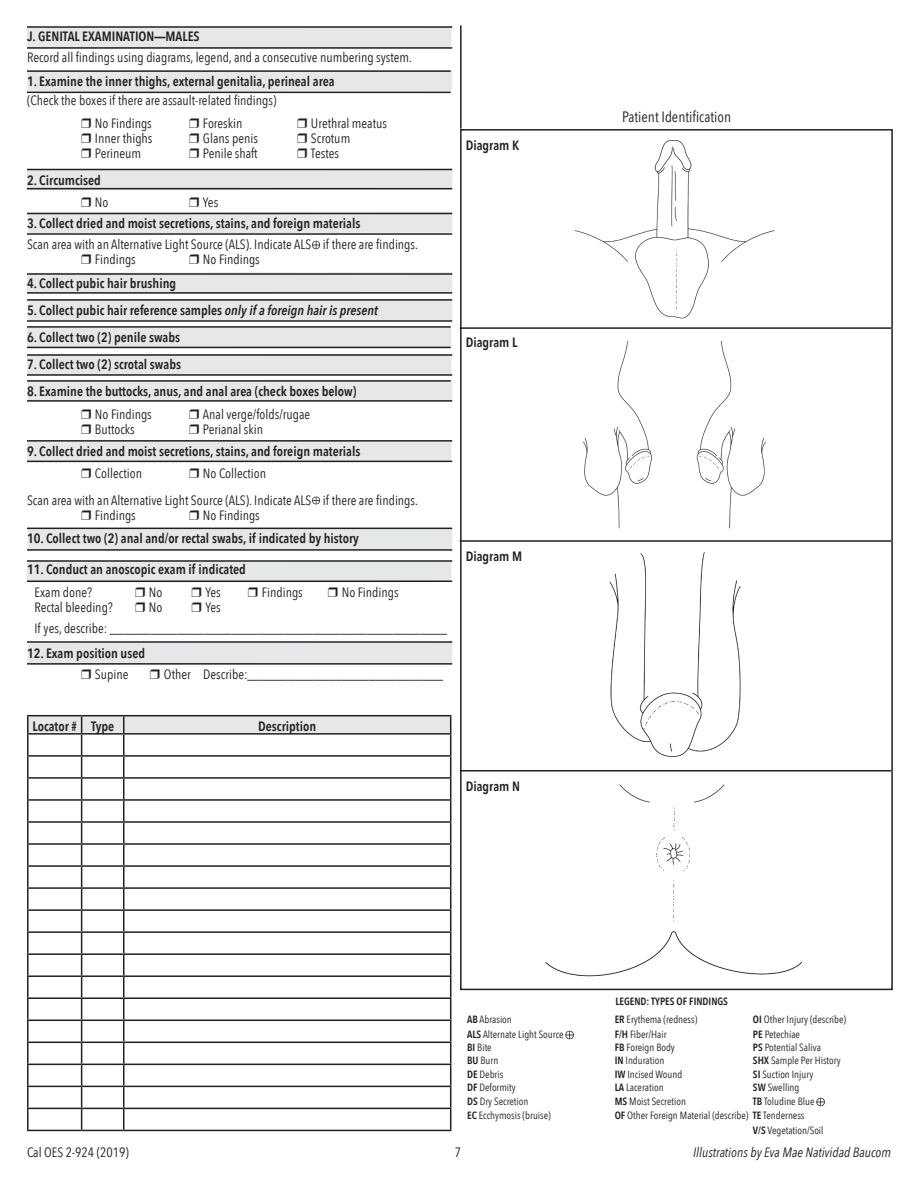
<style>
.page{position:relative;width:918px;height:1188px;background:#fff}
.page>*{position:absolute;margin:0;border:0;box-sizing:border-box;transform-origin:0 0}
.t1{font:15px "Avenir Next Condensed";color:#231f20}
.t2{font:13.5px/15px "Avenir Next Condensed";color:#231f20}
.t3{font:600 13.5px "Avenir Next Condensed";color:#231f20}
.t4{font:italic 13.5px "Avenir Next Condensed";color:#231f20}
.t5{font:10.5px "Avenir Next Condensed";color:#231f20}
.t6{font:600 10.5px "Avenir Next Condensed";color:#231f20}
.s1{font-family:"Arial Narrow";font-weight:700}
.s2{color:#fff}
.s3{font-style:italic}
.s4{font-weight:600}
</style>
<div class="page">
<svg style="left:26px;top:26px;width:427px;height:68px"></svg>
<hr style="left:27px;top:26px;width:425px;height:2px;background:#231f20">
<hr style="left:27px;top:70px;width:424px;height:2px;background:#231f20">
<hr style="left:27px;top:92px;width:424px;height:1px;background:#231f20">
<hr style="left:27px;top:47px;width:425px;height:2px;background:#231f20">
<hr style="left:460px;top:25px;width:2px;height:104px;background:#231f20">
<hr style="left:460px;top:540px;width:431px;height:2px;background:#231f20">
<hr style="left:460px;top:327px;width:431px;height:2px;background:#231f20">
<hr style="left:460px;top:770px;width:431px;height:2px;background:#231f20">
<svg style="left:312px;top:496px;width:9px;height:9px"></svg>
<svg style="left:816px;top:1097px;width:9px;height:10px"></svg>
<svg style="left:565px;top:1030px;width:9px;height:10px"></svg>
<hr style="left:27px;top:715px;width:55px;height:1px;background:#231f20">
<hr style="left:82px;top:715px;width:42px;height:1px;background:#231f20">
<hr style="left:124px;top:715px;width:327px;height:1px;background:#231f20">
<svg style="left:27px;top:716px;width:424px;height:414px"></svg>
<hr style="left:27px;top:1130px;width:55px;height:1px;background:#231f20">
<hr style="left:82px;top:1130px;width:42px;height:1px;background:#231f20">
<hr style="left:124px;top:1130px;width:327px;height:1px;background:#231f20">
<img style="left:609px;top:552px;width:132px;height:206px">
<img style="left:574px;top:140px;width:201px;height:179px">
<img style="left:583px;top:340px;width:183px;height:189px">
<img style="left:545px;top:784px;width:257px;height:193px">
<svg style="left:27px;top:148px;width:446px;height:270px"></svg>
<svg style="left:27px;top:424px;width:435px;height:54px"></svg>
<svg style="left:27px;top:511px;width:446px;height:101px"></svg>
<svg style="left:27px;top:632px;width:435px;height:47px"></svg>
<p class="t3" style="left:27px;top:24px;width:174px">J. GENITAL EXAMINATION<span class="s1">—</span>MALES</p>
<p class="t2" style="left:27px;top:49px;width:387px">Record all findings using diagrams, legend, and a consecutive numbering system.</p>
<p class="t3" style="left:27px;top:69px;width:309px">1. Examine the inner thighs, external genitalia, perineal area</p>
<p class="t2" style="left:27px;top:92px;width:251px">(Check the boxes if there are assault-related findings)</p>
<p class="t2" style="left:95px;top:115px;width:58px">No Findings</p>
<p class="t2" style="left:203px;top:115px;width:41px">Foreskin</p>
<p class="t2" style="left:311px;top:115px;width:77px">Urethral meatus</p>
<p class="t2" style="left:95px;top:130px;width:59px">Inner thighs</p>
<p class="t2" style="left:203px;top:130px;width:56px">Glans penis</p>
<p class="t2" style="left:311px;top:130px;width:41px">Scrotum</p>
<p class="t2" style="left:95px;top:145px;width:48px">Perineum</p>
<p class="t2" style="left:203px;top:145px;width:56px">Penile shaft</p>
<p class="t2" style="left:311px;top:145px;width:30px">Testes</p>
<p class="t3" style="left:27px;top:168px;width:76px">2. Circumcised</p>
<p class="t2" style="left:95px;top:194px;width:15px">No</p>
<p class="t2" style="left:203px;top:194px;width:17px">Yes</p>
<p class="t3" style="left:27px;top:212px;width:335px">3. Collect dried and moist secretions, stains, and foreign materials</p>
<p class="t2" style="left:95px;top:236px;width:325px;text-indent:-68px">Scan area with an Alternative Light Source (ALS). Indicate ALS<span class="s2">+</span> if there are findings.<br>Findings</p>
<p class="t2" style="left:203px;top:251px;width:58px">No Findings</p>
<p class="t3" style="left:27px;top:272px;width:151px">4. Collect pubic hair brushing</p>
<p class="t3" style="left:27px;top:299px;width:352px">5. Collect pubic hair reference samples <span class="s3">only if a foreign hair is present</span></p>
<p class="t3" style="left:27px;top:326px;width:155px">6. Collect two (2) penile swabs</p>
<p class="t3" style="left:27px;top:353px;width:156px">7. Collect two (2) scrotal swabs</p>
<p class="t3" style="left:27px;top:380px;width:331px">8. Examine the buttocks, anus, and anal area (check boxes below)</p>
<p class="t2" style="left:95px;top:406px;width:58px">No Findings</p>
<p class="t2" style="left:203px;top:406px;width:109px">Anal verge/folds/rugae</p>
<p class="t2" style="left:95px;top:421px;width:41px">Buttocks</p>
<p class="t2" style="left:203px;top:421px;width:62px">Perianal skin</p>
<p class="t3" style="left:27px;top:440px;width:335px">9. Collect dried and moist secretions, stains, and foreign materials</p>
<p class="t2" style="left:95px;top:465px;width:49px">Collection</p>
<p class="t2" style="left:203px;top:465px;width:65px">No Collection</p>
<p class="t2" style="left:27px;top:492px;width:393px">Scan area with an Alternative Light Source (ALS). Indicate ALS<span class="s2">+</span> if there are findings.</p>
<p class="t2" style="left:95px;top:507px;width:42px">Findings</p>
<p class="t2" style="left:203px;top:507px;width:58px">No Findings</p>
<p class="t3" style="left:27px;top:526px;width:334px">10. Collect two (2) anal and/or rectal swabs, if indicated by history</p>
<p class="t3" style="left:27px;top:558px;width:220px">11. Conduct an anoscopic exam if indicated</p>
<p class="t2" style="left:34px;top:584px;width:59px">Exam done?</p>
<p class="t2" style="left:149px;top:584px;width:15px">No</p>
<p class="t2" style="left:205px;top:584px;width:17px">Yes</p>
<p class="t2" style="left:262px;top:584px;width:42px">Findings</p>
<p class="t2" style="left:342px;top:584px;width:58px">No Findings</p>
<p class="t2" style="left:34px;top:599px;width:80px">Rectal bleeding?</p>
<p class="t2" style="left:149px;top:599px;width:15px">No</p>
<p class="t2" style="left:205px;top:599px;width:17px">Yes</p>
<p class="t2" style="left:34px;top:620px;width:414px">If yes, describe: __________________________________________________</p>
<p class="t3" style="left:27px;top:642px;width:120px">12. Exam position used</p>
<p class="t2" style="left:95px;top:666px;width:35px">Supine</p>
<p class="t2" style="left:164px;top:666px;width:281px">Other Describe:_____________________________</p>
<p class="t3" style="left:32px;top:714px;width:46px">Locator #</p>
<p class="t3" style="left:91px;top:714px;width:25px">Type</p>
<p class="t3" style="left:258px;top:714px;width:59px">Description</p>
<p class="t3" style="left:466px;top:133px;width:55px">Diagram K</p>
<p class="t3" style="left:466px;top:331px;width:53px">Diagram L</p>
<p class="t3" style="left:466px;top:545px;width:58px">Diagram M</p>
<p class="t3" style="left:466px;top:775px;width:56px">Diagram N</p>
<p class="t1" style="left:622px;top:104px;width:110px">Patient Identification</p>
<p class="t6" style="left:615px;top:992px;width:114px">LEGEND: TYPES OF FINDINGS</p>
<p class="t5" style="left:467px;top:1010px;width:46px"><span class="s4">AB</span> Abrasion</p>
<p class="t5" style="left:615px;top:1010px;width:84px"><span class="s4">ER</span> Erythema (redness)</p>
<p class="t5" style="left:753px;top:1010px;width:95px"><span class="s4">OI</span> Other Injury (describe)</p>
<p class="t5" style="left:467px;top:1025px;width:98px"><span class="s4">ALS</span> Alternate Light Source</p>
<p class="t5" style="left:615px;top:1025px;width:53px"><span class="s4">F/H</span> Fiber/Hair</p>
<p class="t5" style="left:753px;top:1025px;width:49px"><span class="s4">PE</span> Petechiae</p>
<p class="t5" style="left:467px;top:1038px;width:26px"><span class="s4">BI</span> Bite</p>
<p class="t5" style="left:615px;top:1038px;width:62px"><span class="s4">FB</span> Foreign Body</p>
<p class="t5" style="left:753px;top:1038px;width:69px"><span class="s4">PS</span> Potential Saliva</p>
<p class="t5" style="left:467px;top:1052px;width:33px"><span class="s4">BU</span> Burn</p>
<p class="t5" style="left:615px;top:1052px;width:51px"><span class="s4">IN</span> Induration</p>
<p class="t5" style="left:753px;top:1052px;width:89px"><span class="s4">SHX</span> Sample Per History</p>
<p class="t5" style="left:467px;top:1065px;width:38px"><span class="s4">DE</span> Debris</p>
<p class="t5" style="left:615px;top:1065px;width:69px"><span class="s4">IW</span> Incised Wound</p>
<p class="t5" style="left:753px;top:1065px;width:62px"><span class="s4">SI</span> Suction Injury</p>
<p class="t5" style="left:467px;top:1078px;width:50px"><span class="s4">DF</span> Deformity</p>
<p class="t5" style="left:615px;top:1078px;width:50px"><span class="s4">LA</span> Laceration</p>
<p class="t5" style="left:753px;top:1078px;width:48px"><span class="s4">SW</span> Swelling</p>
<p class="t5" style="left:467px;top:1093px;width:63px"><span class="s4">DS</span> Dry Secretion</p>
<p class="t5" style="left:615px;top:1093px;width:73px"><span class="s4">MS</span> Moist Secretion</p>
<p class="t5" style="left:753px;top:1093px;width:63px"><span class="s4">TB</span> Toludine Blue</p>
<p class="t5" style="left:467px;top:1106px;width:85px"><span class="s4">EC</span> Ecchymosis (bruise)</p>
<p class="t5" style="left:615px;top:1106px;width:191px"><span class="s4">OF</span> Other Foreign Material (describe) <span class="s4">TE</span> Tenderness</p>
<p class="t5" style="left:753px;top:1121px;width:72px"><span class="s4">V/S</span> Vegetation/Soil</p>
<p class="t4" style="left:693px;top:1144px;width:199px">Illustrations by Eva Mae Natividad Baucom</p>
<p class="t2" style="left:27px;top:1144px;width:103px">Cal OES 2-924 (2019)</p>
<p class="t2" style="left:455px;top:1144px;width:8px">7</p>
</div>
